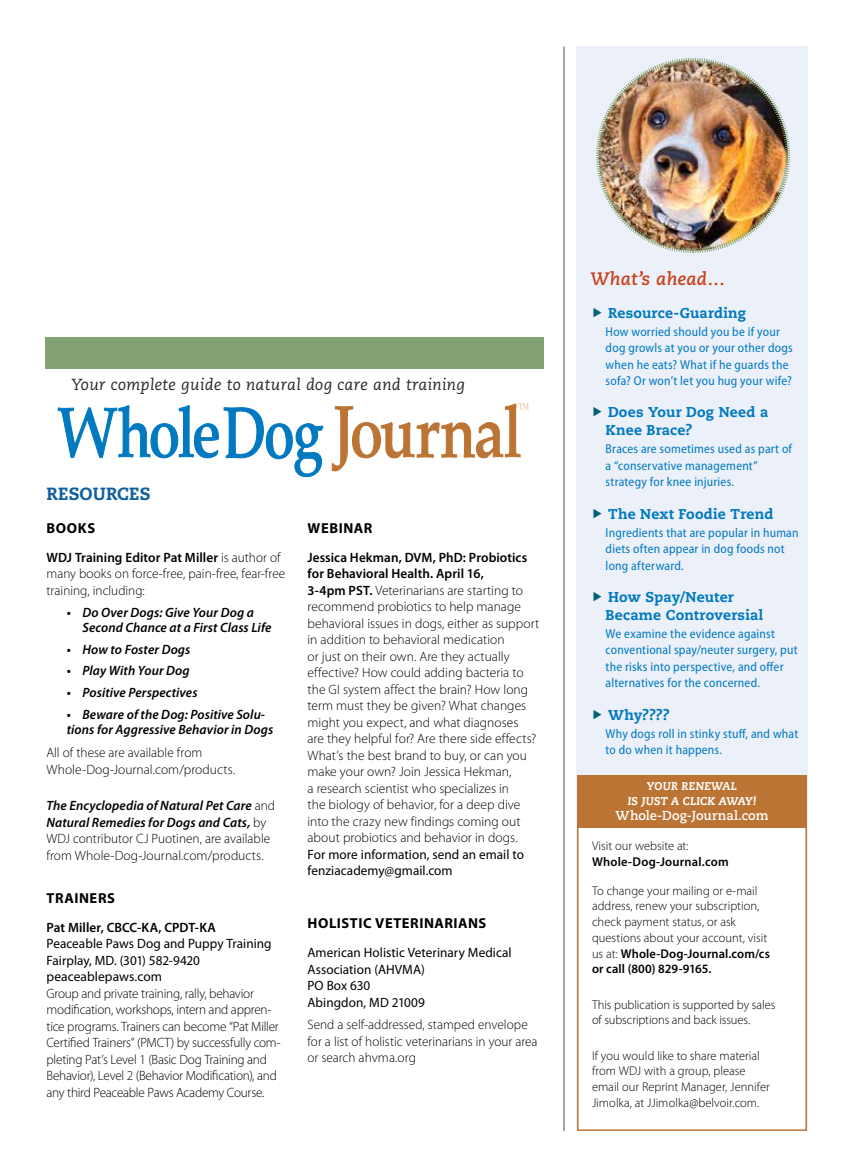
<style>
.page{position:relative;width:864px;height:1175px;background:#fff}
.page>*{position:absolute;margin:0;border:0;box-sizing:border-box;transform-origin:0 0}
.t1{font:italic 700 18px "Caecilia LT Std";letter-spacing:.01em;color:#c8411c}
.t2{font:800 17.7px "Caecilia LT Std";letter-spacing:.015em;color:#10609e}
.t3{font:italic 15.9px "Caecilia LT Std";letter-spacing:.025em;color:#292829}
.t4{font:700 14.4px "Myriad Pro";letter-spacing:.04em;color:#000}
.t5{font:800 14.25px/18px "Caecilia LT Std";letter-spacing:.015em;color:#0079c1}
.t6{font:300 13.5px/16.5px "Myriad Pro";letter-spacing:-.005em;color:#000}
.t7{font:13.5px/16.5px "Myriad Pro";letter-spacing:.005em;color:#000}
.t8{font:italic 600 13.5px/15px "Myriad Pro";letter-spacing:.005em;color:#000}
.t9{font:600 13.5px "Myriad Pro";letter-spacing:.01em;color:#000}
.t10{font:semi-condensed 12.9px/16.5px "Myriad Pro";letter-spacing:.015em;color:#0079c1}
.t11{font:700 12.9px "Caecilia LT Std";letter-spacing:.005em;color:#fff}
.t12{font:300 12.75px/15.8px "Myriad Pro";color:#000}
.t13{font:600 12.75px "Myriad Pro";color:#000}
.t14{font:italic 800 11.25px/15px "Caecilia LT Std";letter-spacing:.015em;color:#fff;text-align:center}
.s1{font-weight:600}
.s2{font-weight:600;font-style:italic}
</style>
<div class="page">
<div style="left:577px;top:47px;width:231px;height:1083px;background:#ecf0f9"></div>
<hr style="left:564px;top:47px;width:1px;height:1083px;background:#4d4d4f">
<div style="left:45px;top:337px;width:499px;height:32px;background:#83a272"></div>
<svg style="left:57px;top:405px;width:267px;height:72px"></svg>
<svg style="left:331px;top:403px;width:198px;height:69px"></svg>
<img style="left:596px;top:58px;width:194px;height:195px">
<div style="left:578px;top:797px;width:228px;height:333px;background:#fff"></div>
<div style="left:577px;top:796px;width:230px;height:334px;border:2px solid #bc7434"></div>
<div style="left:577px;top:774px;width:230px;height:53px;background:#bc7434"></div>
<p class="t3" style="left:71px;top:376px;width:395px">Your complete guide to natural dog care and training</p>
<h2 class="t2" style="left:47px;top:483px;width:106px">Resources</h2>
<p class="t4" style="left:47px;top:519px;width:50px">BOOKS</p>
<p class="t6" style="left:47px;top:549px;width:240px"><span class="s1">WDJ Training Editor Pat Miller</span> is author of many books on force-free, pain-free, fear-free training, including:</p>
<p class="t8" style="left:83px;top:604px;width:191px;text-indent:-16px">• Do Over Dogs: Give Your Dog a<br>Second Chance at a First Class Life</p>
<p class="t8" style="left:67px;top:641px;width:125px">• How to Foster Dogs</p>
<p class="t8" style="left:67px;top:663px;width:124px">• Play With Your Dog</p>
<p class="t8" style="left:67px;top:684px;width:132px">• Positive Perspectives</p>
<p class="t8" style="left:67px;top:706px;width:208px">• Beware of the Dog: Positive Solu&shy;tions for Aggressive Behavior in Dogs</p>
<p class="t6" style="left:47px;top:744px;width:190px">All of these are available from<br>Whole-Dog-Journal.com/products.</p>
<p class="t6" style="left:47px;top:797px;width:230px"><span class="s2">The Encyclopedia of Natural Pet Care</span> and <span class="s2">Natural Remedies for Dogs and Cats,</span> by WDJ contributor CJ Puotinen, are available from Whole-Dog-Journal.com/products.</p>
<p class="t4" style="left:47px;top:889px;width:70px">TRAINERS</p>
<p class="t9" style="left:47px;top:918px;width:69px">Pat Miller, CBCC</p>
<p class="t9" style="left:137px;top:918px;width:37px">-KA, CPDT</p>
<p class="t9" style="left:195px;top:918px;width:14px">-KA</p>
<p class="t7" style="left:47px;top:935px;width:227px">Peaceable Paws Dog and Puppy Training<br>Fairplay, MD. (301) 582-9420 peaceablepaws.com</p>
<p class="t6" style="left:47px;top:984px;width:236px">Group and private training, rally, behavior modification, workshops, intern and appren&shy;tice programs. Trainers can become “Pat Miller Certified Trainers” (PMCT) by successfully com&shy;pleting Pat’s Level 1 (Basic Dog Training and Behavior), Level 2 (Behavior Modification), and any third Peaceable Paws Academy Course.</p>
<p class="t4" style="left:308px;top:519px;width:23px">WEBINAR</p>
<p class="t9" style="left:308px;top:548px;width:107px">Jessica Hekman, DVM</p>
<p class="t6" style="left:308px;top:548px;width:233px;text-indent:125px"><span class="s1">, PhD: Probiotics for Behavioral Health. April 16,<br>3-4pm PST.</span> Veterinarians are starting to recommend probiotics to help manage behavioral issues in dogs, either as support in addition to behavioral medication<br>or just on their own. Are they actually effective? H ow could adding bacteria to the GI system affect the brain? How long term must they be given? What changes might you expect, and what diagnoses<br>are they helpful for? Are there side effects?<br>What’s the best brand to buy, or can you make your own? Join Jessica Hekman,<br>a research scientist who specializes in<br>the biology of behavior, for a deep dive into the crazy new findings coming out about probiotics and behavior in dogs.</p>
<p class="t7" style="left:308px;top:845px;width:218px">For more information, send an email to fenziacademy@gmail.com</p>
<p class="t4" style="left:308px;top:914px;width:180px">HOLISTIC VETERINARIANS</p>
<p class="t7" style="left:308px;top:944px;width:206px">American Holistic Veterinary Medical<br>Association (AHVMA)<br>PO Box 630<br>Abingdon, MD 21009</p>
<p class="t6" style="left:308px;top:1016px;width:232px">Send a self-addressed, stamped envelope for a list of holistic veterinarians in your area or search ahvma.org</p>
<h1 class="t1" style="left:591px;top:268px;width:136px">What’s ahead...</h1>
<p class="t5" style="left:608px;top:304px;width:139px">Resource-Guarding</p>
<p class="t10" style="left:606px;top:323px;width:189px">How worried should you be if your dog growls at you or your other dogs when he eats? What if he guards the sofa? Or won’t let you hug your wife?</p>
<p class="t5" style="left:606px;top:403px;width:164px">Does Your Dog Need a<br>Knee Brace?</p>
<p class="t10" style="left:606px;top:441px;width:188px">Braces are sometimes used as part of a “conservative management” strategy for knee injuries.</p>
<p class="t5" style="left:608px;top:505px;width:167px">The Next Foodie Trend</p>
<p class="t10" style="left:606px;top:524px;width:195px">Ingredients that are popular in human diets often appear in dog foods not long afterward.</p>
<p class="t5" style="left:606px;top:588px;width:159px">How Spay/Neuter<br>Became Controversial</p>
<p class="t10" style="left:606px;top:625px;width:194px">We examine the evidence against conventional spay/neuter surgery, put the risks into perspective, and offer alternatives for the concerned.</p>
<p class="t5" style="left:608px;top:706px;width:63px">Why????</p>
<p class="t10" style="left:606px;top:725px;width:194px">Why dogs roll in stinky stuff, and what to do when it happens.</p>
<p class="t14" style="left:628px;top:779px;width:130px">YOUR RENEWAL<br>IS JUST A CLICK AWAY!</p>
<p class="t11" style="left:616px;top:808px;width:154px">Whole-Dog-Journal.com</p>
<p class="t12" style="left:592px;top:838px;width:98px">Visit our website at:</p>
<p class="t13" style="left:592px;top:853px;width:138px">Whole-Dog-Journal.com</p>
<p class="t12" style="left:592px;top:882px;width:179px">To change your mailing or e-mail address, renew your subscription, check payment status, or ask questions about your account, visit us at: <span class="s1">Whole-Dog-Journal.com/cs or call (800) 829-9165.</span></p>
<p class="t12" style="left:592px;top:996px;width:185px">This publication is supported by sales of subscriptions and back issues.</p>
<p class="t12" style="left:592px;top:1047px;width:179px">If you would like to share material from WDJ with a group, please email our Reprint Manager, Jennifer Jimolka, at JJimolka@belvoir.com.</p>
</div>
